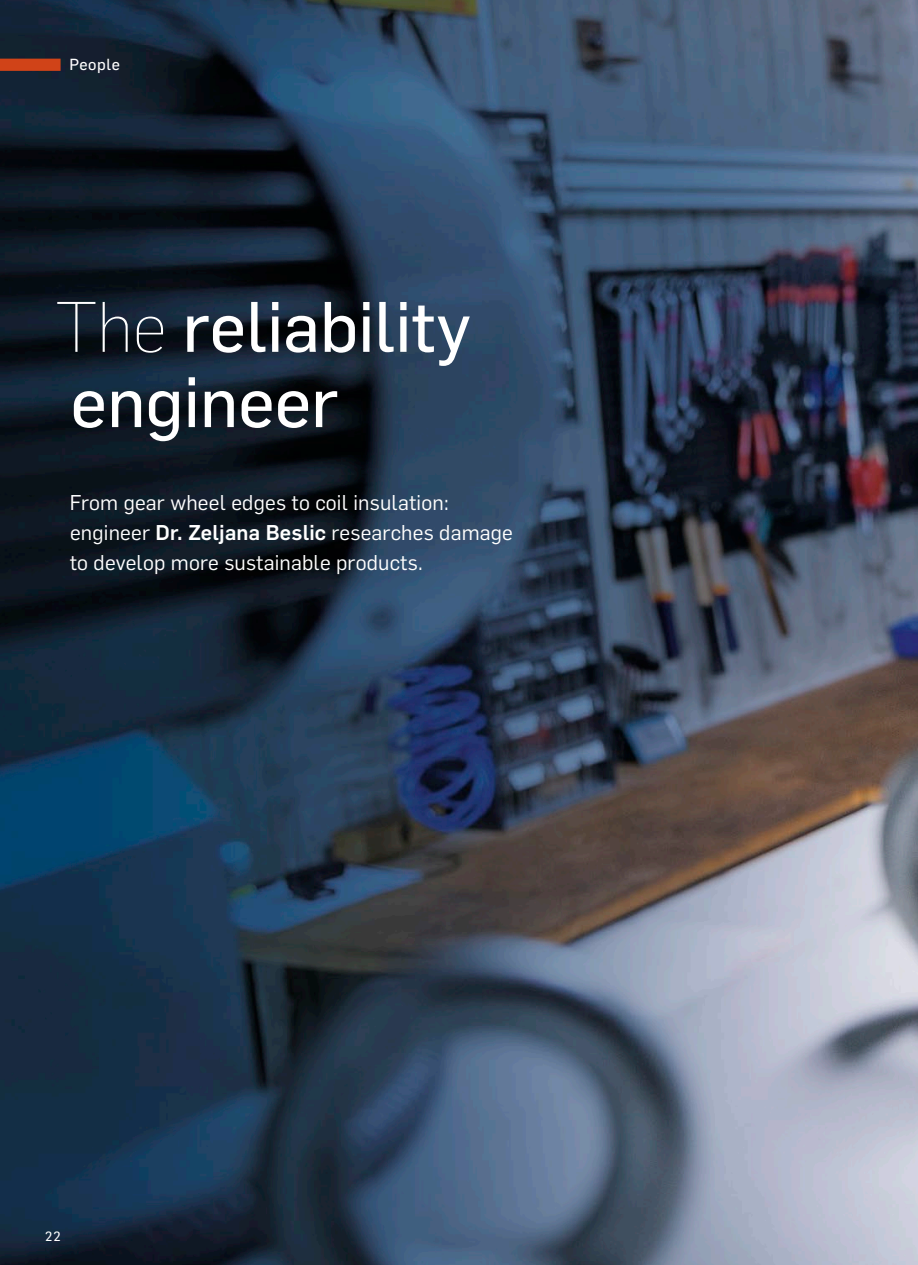
<style>
.page{position:relative;width:918px;height:1265px;background:#fff}
.page>*{position:absolute;margin:0;border:0;box-sizing:border-box;transform-origin:0 0}
.t1{font:70px/75.2px "Flama Basic";color:#fff}
.t2{font:21px/29.8px "Flama";letter-spacing:.01em;color:#fff}
.t3{font:15.75px "Flama Basic";letter-spacing:.04em;color:#fff}
.t4{font:13.12px "Flama Basic";color:#fff}
.s1{font-family:"Flama";font-weight:200}
.s2{font-weight:500}
</style>
<div class="page">
<img style="left:0;top:0;width:918px;height:1265px">
<div style="left:0;top:59px;width:61px;height:12px;background:#d04318"></div>
<p class="t3" style="left:69px;top:54px;width:52px">People</p>
<h1 class="t1" style="left:56px;top:285px;width:417px"><span class="s1">The</span> reliability engineer</h1>
<p class="t2" style="left:70px;top:486px;width:445px">From gear wheel edges to coil insulation: engineer <span class="s2">Dr. Zeljana Beslic</span> researches damage to develop more sustainable products.</p>
<p class="t4" style="left:45px;top:1227px;width:17px">22</p>
</div>
